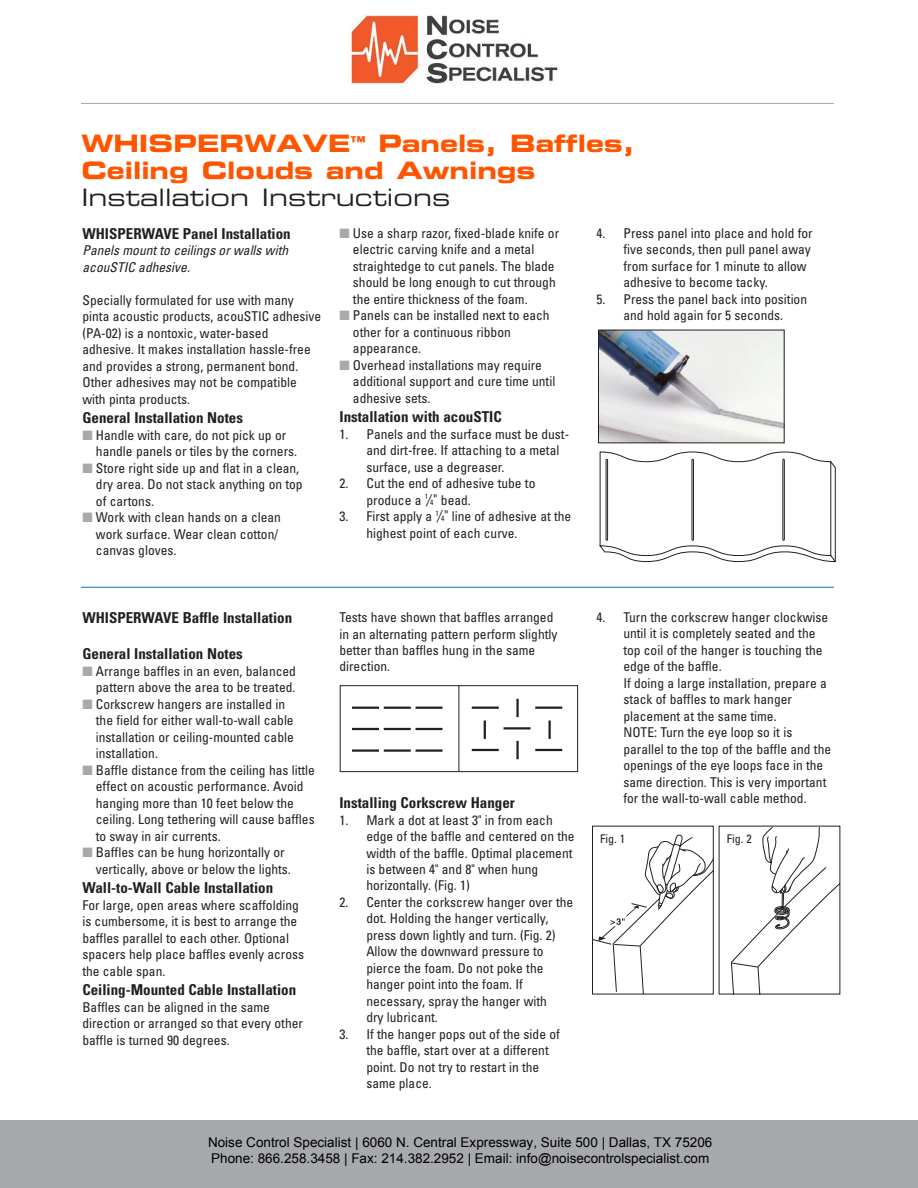
<style>
.page{position:relative;width:918px;height:1188px;background:#fff}
.page>*{position:absolute;margin:0;border:0;box-sizing:border-box;transform-origin:0 0}
.t1{font:24px/27px "Eurostile Bold Extended Two";color:#f50}
.t2{font:24px "Eurostile Extended Two";color:#231f20}
.t3{font:700 condensed 15px "Univers";color:#231f20}
.t4{font:condensed 13.5px/16.5px "Univers";color:#231f20}
.t5{font:13.5px/16.2px "Arial";color:#000}
.t6{font:italic condensed 13.5px/16.5px "Univers";color:#231f20}
.t7{font:condensed 12px "Univers";color:#231f20}
.s1{color:#a7a9ac}
.s2{font-style:italic;font-size:15px}
.s3{font-size:7.5px}
.s4{font-size:15px}
</style>
<div class="page">
<div style="left:0;top:1120px;width:918px;height:68px;background:#a7a9ac"></div>
<hr style="left:81px;top:103px;width:753px;height:1px;background:#a7a9ac">
<hr style="left:81px;top:587px;width:753px;height:1px;background:#0078ae">
<div style="left:340px;top:685px;width:238px;height:87px;border:1px solid #231f20"></div>
<hr style="left:352px;top:707px;width:27px;height:2px;background:#231f20">
<hr style="left:352px;top:728px;width:27px;height:2px;background:#231f20">
<hr style="left:352px;top:749px;width:27px;height:3px;background:#231f20">
<hr style="left:384px;top:707px;width:27px;height:2px;background:#231f20">
<hr style="left:384px;top:728px;width:27px;height:2px;background:#231f20">
<hr style="left:384px;top:749px;width:27px;height:3px;background:#231f20">
<hr style="left:416px;top:707px;width:27px;height:2px;background:#231f20">
<hr style="left:416px;top:728px;width:27px;height:2px;background:#231f20">
<hr style="left:416px;top:749px;width:27px;height:3px;background:#231f20">
<hr style="left:472px;top:707px;width:27px;height:2px;background:#231f20">
<hr style="left:472px;top:749px;width:27px;height:2px;background:#231f20">
<hr style="left:516px;top:699px;width:3px;height:18px;background:#231f20">
<hr style="left:504px;top:727px;width:27px;height:3px;background:#231f20">
<hr style="left:535px;top:707px;width:27px;height:2px;background:#231f20">
<hr style="left:535px;top:749px;width:27px;height:2px;background:#231f20">
<svg style="left:484px;top:721px;width:2px;height:18px"></svg>
<svg style="left:549px;top:721px;width:2px;height:18px"></svg>
<hr style="left:516px;top:741px;width:3px;height:18px;background:#231f20">
<hr style="left:459px;top:685px;width:1px;height:87px;background:#231f20">
<img style="left:600px;top:332px;width:183px;height:109px">
<div style="left:598px;top:330px;width:187px;height:113px;border:1px solid #231f20"></div>
<svg style="left:599px;top:452px;width:237px;height:110px"></svg>
<div style="left:606px;top:459px;width:2px;height:81px;border:1px solid #231f20"></div>
<div style="left:692px;top:459px;width:2px;height:81px;border:1px solid #231f20"></div>
<div style="left:783px;top:459px;width:2px;height:81px;border:1px solid #231f20"></div>
<svg style="left:594px;top:834px;width:118px;height:158px"></svg>
<div style="left:592px;top:826px;width:122px;height:168px;border:1px solid #231f20"></div>
<svg style="left:731px;top:828px;width:107px;height:164px"></svg>
<img style="left:351px;top:14px;width:207px;height:70px">
<h1 class="t1" style="left:81px;top:132px;width:555px">WHISPERWAVE<sup>™</sup> Panels, Baffles,<br>Ceiling Clouds and Awnings</h1>
<h1 class="t2" style="left:81px;top:189px;width:370px">Installation Instructions</h1>
<p class="t3" style="left:82px;top:228px;width:210px">WHISPERWAVE Panel Installation</p>
<p class="t6" style="left:82px;top:243px;width:210px">Panels mountto ceilings orwalls with acouSTIC adhesive.</p>
<p class="t4" style="left:82px;top:293px;width:240px">Specially formulated for use with many pinta acoustic products, acouSTIC adhesive (PA-02) is a nontoxic, water-based adhesive. It makes installation hassle-free and provides a strong, permanent bond.<br>Other adhesives may not be compatible with pinta products.</p>
<p class="t3" style="left:82px;top:412px;width:162px">General Installation Notes</p>
<p class="t4" style="left:96px;top:428px;width:203px;text-indent:-14px"><span class="s1">■</span> Handle with care, do not pick up or handle panels or tiles by the corners.</p>
<p class="t4" style="left:96px;top:461px;width:208px;text-indent:-14px"><span class="s1">■</span> Store right side up and flat in a clean, dry area. Do not stack anything on top of cartons.</p>
<p class="t4" style="left:96px;top:510px;width:187px;text-indent:-14px"><span class="s1">■</span> Work with clean hands on a clean work surface. Wear clean cotton/ canvas gloves.</p>
<p class="t4" style="left:353px;top:226px;width:208px;text-indent:-14px"><span class="s1">■</span> Use a sharp razor, fixed-blade knife or electric carving knife and a metal straightedge to cut panels. The blade should be long enough to cut through the entire thickness of the foam.</p>
<p class="t4" style="left:353px;top:308px;width:198px;text-indent:-14px"><span class="s1">■</span> Panels can be installed next to each other for a continuous ribbon appearance.</p>
<p class="t4" style="left:353px;top:358px;width:204px;text-indent:-14px"><span class="s1">■</span> Overhead installations may require additional support and cure time until adhesive sets.</p>
<p class="t3" style="left:339px;top:411px;width:164px">Installation with acouSTIC</p>
<p class="t4" style="left:366px;top:427px;width:204px;text-indent:-27px">1. Panels and the surface must be dust&shy;and dirt-free. If attaching to a metal surface, use a degreaser.</p>
<p class="t4" style="left:366px;top:476px;width:170px;text-indent:-27px">2. Cut the end of adhesive tube to produce a <sup>1</sup><span class="s2">/</span><span class="s3">4</span><span class="s4">"</span> bead.</p>
<p class="t4" style="left:367px;top:509px;width:206px;text-indent:-27px">3. First apply a <sup>1</sup><span class="s2">/</span><span class="s3">4</span><span class="s4">"</span> line of adhesive at the highest point of each curve.</p>
<p class="t3" style="left:82px;top:612px;width:211px">WHISPERWAVE Baffle Installation</p>
<p class="t3" style="left:82px;top:648px;width:162px">General Installation Notes</p>
<p class="t4" style="left:82px;top:664px;width:215px;text-align:right"><span class="s1">■</span> Arrange baffles in an even, balanced pattern above the area to be treated.</p>
<p class="t4" style="left:96px;top:697px;width:200px;text-indent:-14px"><span class="s1">■</span> Corkscrew hangers are installed in the field for either wall-to-wall cable installation or ceiling-mounted cable installation.</p>
<p class="t4" style="left:96px;top:763px;width:221px;text-indent:-14px"><span class="s1">■</span> Baffle distance from the ceiling has little effect on acoustic performance. Avoid hanging more than 10 feet below the ceiling. Long tethering will cause baffles to sway in air currents.</p>
<p class="t4" style="left:96px;top:845px;width:197px;text-indent:-14px"><span class="s1">■</span> Baffles can be hung horizontally or vertically, above or below the lights.</p>
<p class="t3" style="left:82px;top:882px;width:192px">Wall-to-Wall Cable Installation</p>
<p class="t4" style="left:82px;top:898px;width:223px">For large, open areas where scaffolding is cumbersome, it is best to arrange the baffles parallel to each other. Optional spacers help place baffles evenly across the cable span.</p>
<p class="t3" style="left:82px;top:984px;width:215px">Ceiling-Mounted Cable Installation</p>
<p class="t4" style="left:82px;top:1000px;width:222px">Baffles can be aligned in the same direction or arranged so that every other baffle is turned 90 degrees.</p>
<p class="t4" style="left:339px;top:610px;width:220px">Tests have shown that baffles arranged in an alternating pattern perform slightly better than baffles hung in the same direction.</p>
<p class="t3" style="left:339px;top:797px;width:177px">Installing Corkscrew Hanger</p>
<p class="t4" style="left:366px;top:813px;width:210px;text-indent:-27px">1. Mark a dot at least 3" in from each edge of the baffle and centered on the width of the baffle. Optimal placement is between 4" and 8" when hung horizontally. (Fig. 1)</p>
<p class="t4" style="left:366px;top:895px;width:208px;text-indent:-27px">2. Center the corkscrew hanger over the dot. Holding the hanger vertically, press down lightly and turn. (Fig. 2)<br>Allow the downward pressure to pierce the foam. Do not poke the hanger point into the foam. If necessary, spray the hanger with<br>dry lubricant.</p>
<p class="t4" style="left:366px;top:1027px;width:195px;text-indent:-27px">3. If the hanger pops out of the side of the baffle, start over at a different point. Do not try to restart in the same place.</p>
<p class="t4" style="left:624px;top:226px;width:191px;text-indent:-27px">4. Press panel into place and hold for five seconds, then pull panel away from surface for 1 minute to allow adhesive to become tacky.</p>
<p class="t4" style="left:597px;top:292px;width:212px;text-align:center">5. Press the panel back into position and hold again for 5 seconds.</p>
<p class="t4" style="left:623px;top:610px;width:209px;text-indent:-27px">4. Turn the corkscrew hanger clockwise until it is completely seated and the top coil of the hanger is touching the edge of the baffle.<br>If doing a large installation, prepare a stack of baffles to mark hanger placement at the same time.<br>NOTE: Turn the eye loop so it is parallel to the top of the baffle and the openings of the eye loops face in the same direction. This is very important for the wall-to-wall cable method.</p>
<p class="t7" style="left:600px;top:835px;width:26px">Fig. 1</p>
<p class="t7" style="left:727px;top:835px;width:26px">Fig. 2</p>
<p class="t5" style="left:208px;top:1134px;width:506px">Noise Control Specialist | 6060 N. Central Expressway, Suite 500 | Dallas, TX 75206<br>Phone: 866.258.3458 | Fax: 214.382.2952 | Email: info@noisecontrolspecialist.com</p>
</div>
